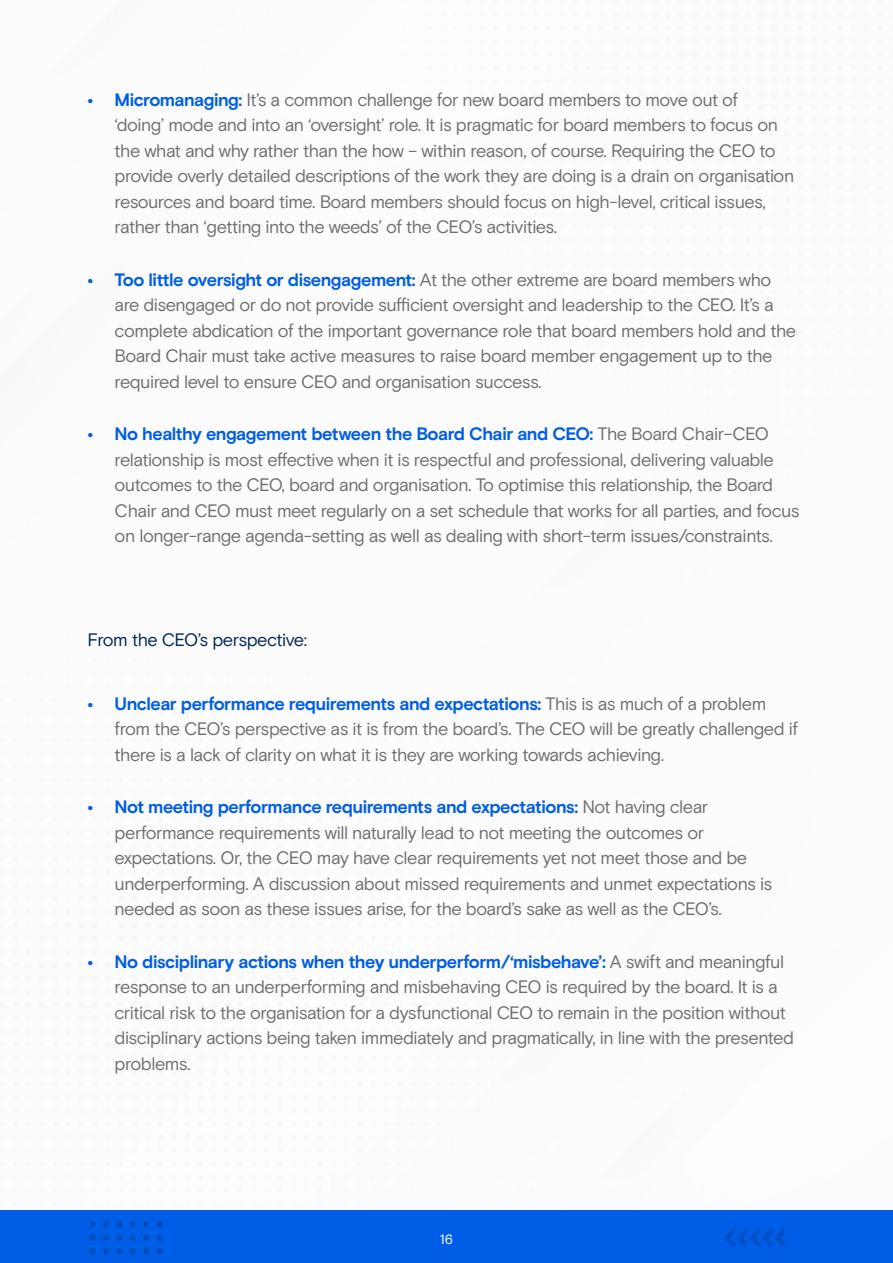
<style>
.page{position:relative;width:893px;height:1263px;background:#fff}
.page>*{position:absolute;margin:0;border:0;box-sizing:border-box;transform-origin:0 0}
.t1{font:18px/25.5px "Basis Grotesque Pro";letter-spacing:-.03em;color:#6d6e71}
.t2{font:18px "Basis Grotesque Pro";letter-spacing:-.03em;color:#002753}
.t3{font:13.5px "Basis Grotesque Pro";color:#fff}
.s1{font-weight:700;color:#005de5}
</style>
<div class="page">
<div style="left:0;top:1210px;width:893px;height:53px;background:#005de5"></div>
<svg style="left:157px;top:1248px;width:6px;height:6px"></svg>
<svg style="left:143px;top:1248px;width:6px;height:6px"></svg>
<svg style="left:130px;top:1248px;width:6px;height:6px"></svg>
<svg style="left:116px;top:1248px;width:6px;height:6px"></svg>
<svg style="left:103px;top:1248px;width:6px;height:6px"></svg>
<div style="left:89px;top:1248px;width:7px;height:6px;background:#004cbe;border-radius:50%"></div>
<svg style="left:157px;top:1235px;width:6px;height:6px"></svg>
<svg style="left:143px;top:1235px;width:6px;height:6px"></svg>
<svg style="left:130px;top:1235px;width:6px;height:6px"></svg>
<svg style="left:116px;top:1235px;width:6px;height:6px"></svg>
<svg style="left:103px;top:1235px;width:6px;height:6px"></svg>
<div style="left:89px;top:1235px;width:7px;height:6px;background:#004cbe;border-radius:50%"></div>
<svg style="left:157px;top:1221px;width:6px;height:6px"></svg>
<svg style="left:143px;top:1221px;width:6px;height:6px"></svg>
<svg style="left:130px;top:1221px;width:6px;height:6px"></svg>
<svg style="left:116px;top:1221px;width:6px;height:6px"></svg>
<svg style="left:103px;top:1221px;width:6px;height:6px"></svg>
<div style="left:89px;top:1221px;width:7px;height:6px;background:#004cbe;border-radius:50%"></div>
<svg style="left:724px;top:1229px;width:62px;height:18px"></svg>
<p class="t1" style="left:115px;top:87px;width:681px;text-indent:-27px"><span class="s1">• Micromanaging:</span> It’s a common challenge for new board members to move out of<br>‘doing’ mode and into an ‘oversight’ role. It is pragmatic for board members to focus on the what and why rather than the how – within reason, of course. Requiring the CEO to provide overly detailed descriptions of the work they are doing is a drain on organisation resources and board time. Board members should focus on high-level, critical issues, rather than ‘getting into the weeds’ of the CEO’s activities.</p>
<p class="t1" style="left:115px;top:267px;width:683px;text-indent:-27px"><span class="s1">• Too little oversight or disengagement:</span> At the other extreme are board members who are disengaged or do not provide sufficient oversight and leadership to the CEO. It’s a complete abdication of the important governance role that board members hold and the Board Chair must take active measures to raise board member engagement up to the required level to ensure CEO and organisation success.</p>
<p class="t1" style="left:115px;top:422px;width:686px;text-indent:-27px"><span class="s1">• No healthy engagement between the Board Chair and CEO:</span> The Board Chair–CEO relationship is most effective when it is respectful and professional, delivering valuable outcomes to the CEO, board and organisation. To optimise this relationship, the Board Chair and CEO must meet regularly on a set schedule that works for all parties, and focus on longer-range agenda-setting as well as dealing with short-term issues/constraints.</p>
<p class="t2" style="left:88px;top:629px;width:221px">From the CEO’s perspective:</p>
<p class="t1" style="left:115px;top:691px;width:685px;text-indent:-27px"><span class="s1">• Unclear performance requirements and expectations:</span> This is as much of a problem from the CEO’s perspective as it is from the board’s. The CEO will be greatly challenged if there is a lack of clarity on what it is they are working towards achieving.</p>
<p class="t1" style="left:115px;top:794px;width:659px;text-indent:-27px"><span class="s1">• Not meeting performance requirements and expectations:</span> Not having clear performance requirements will naturally lead to not meeting the outcomes or expectations. Or, the CEO may have clear requirements yet not meet those and be underperforming. A discussion about missed requirements and unmet expectations is needed as soon as these issues arise, for the board’s sake as well as the CEO’s.</p>
<p class="t1" style="left:115px;top:949px;width:681px;text-indent:-27px"><span class="s1">• No disciplinary actions when they underperform/‘misbehave’:</span> A swift and meaningful response to an underperforming and misbehaving CEO is required by the board. It is a critical risk to the organisation for a dysfunctional CEO to remain in the position without disciplinary actions being taken immediately and pragmatically, in line with the presented problems.</p>
<p class="t3" style="left:440px;top:1232px;width:15px">16</p>
</div>
